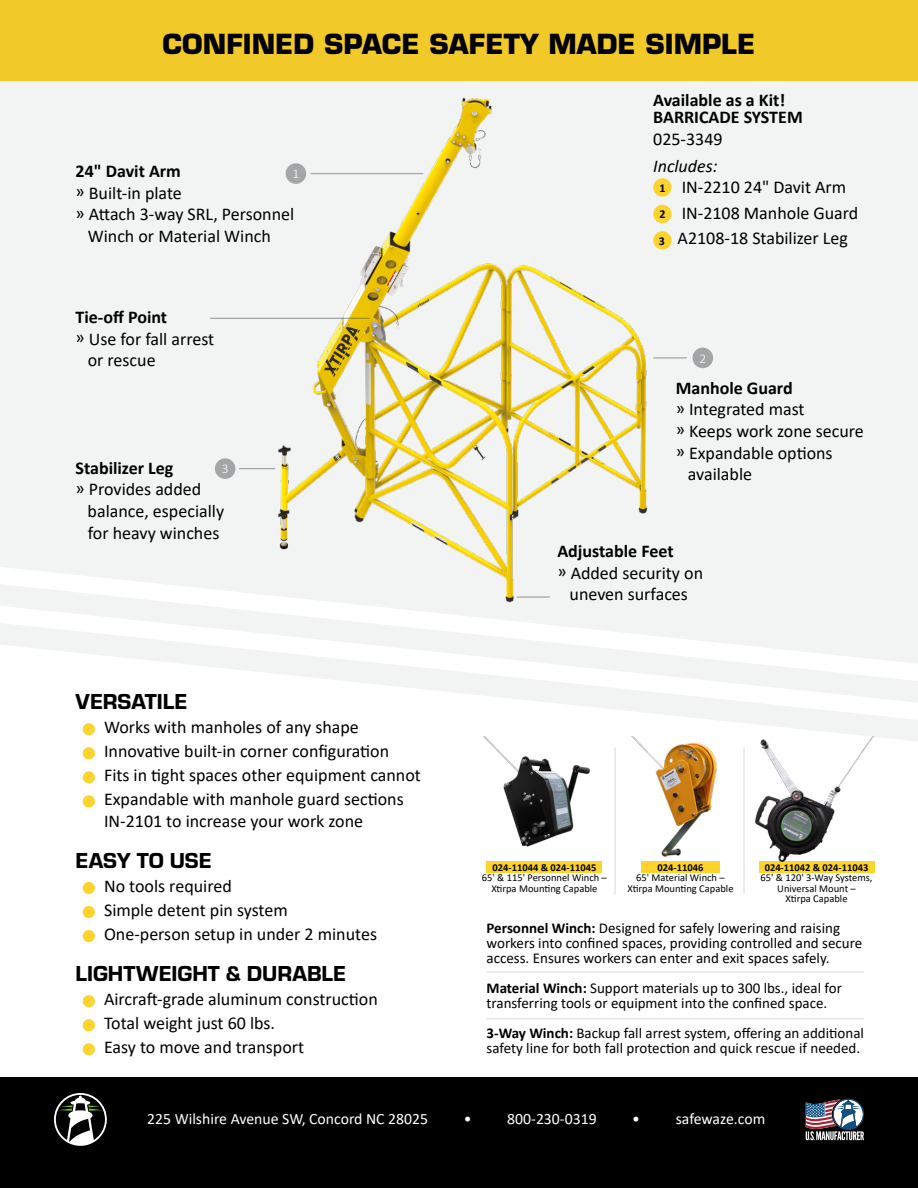
<style>
.page{position:relative;width:918px;height:1188px;background:#fff}
.page>*{position:absolute;margin:0;border:0;box-sizing:border-box;transform-origin:0 0}
.t1{font:700 27px "Eurostile";color:#000}
.t2{font:22.5px "Eurostile Hea";color:#000}
.t3{font:18px/24px "Calibri";color:#000}
.t4{font:700 18px/16.5px "Calibri";color:#000}
.t5{font:italic 18px "Calibri";color:#000}
.t6{font:15.75px "Calibri";color:#fff}
.t7{font:15px/15px "Calibri";color:#000}
.t8{font:300 13.5px "Calibri";color:#fff}
.t9{font:700 12px "Calibri";color:#000}
.t10{font:10.5px/10.5px "Calibri";color:#000;text-align:center}
.t11{font:700 10.5px "Calibri";color:#000}
.s1{font-weight:700}
</style>
<div class="page">
<div style="left:0;top:81px;width:918px;height:502px;background:#f2f3f3"></div>
<svg style="left:0;top:583px;width:918px;height:39px;fill:#f2f3f3"></svg>
<svg style="left:0;top:622px;width:918px;height:119px"></svg>
<div style="left:0;top:0;width:918px;height:81px;background:#f1c929"></div>
<div style="left:0;top:1077px;width:918px;height:111px;background:#000"></div>
<svg style="left:54px;top:1093px;width:53px;height:53px"></svg>
<svg style="left:806px;top:1099px;width:58px;height:41px"></svg>
<img style="left:275px;top:93px;width:378px;height:513px">
<hr style="left:654px;top:357px;width:32px;height:2px;background:#555759">
<hr style="left:517px;top:596px;width:32px;height:2px;background:#555759">
<hr style="left:239px;top:468px;width:36px;height:1px;background:#555759">
<div style="left:693px;top:348px;width:20px;height:20px;background:#a3a5a6;border-radius:50%"></div>
<div style="left:215px;top:458px;width:20px;height:21px;background:#a3a5a6;border-radius:50%"></div>
<div style="left:487px;top:862px;width:115px;height:11px;background:#fed32b"></div>
<div style="left:759px;top:862px;width:115px;height:11px;background:#fed32b"></div>
<div style="left:641px;top:862px;width:79px;height:11px;background:#fed32b"></div>
<img style="left:751px;top:737px;width:131px;height:131px">
<img style="left:479px;top:737px;width:117px;height:125px">
<img style="left:615px;top:737px;width:131px;height:125px">
<hr style="left:311px;top:173px;width:112px;height:1px;background:#555759">
<hr style="left:211px;top:318px;width:158px;height:1px;background:#555759">
<div style="left:286px;top:163px;width:20px;height:21px;background:#a3a5a6;border-radius:50%"></div>
<div style="left:653px;top:178px;width:19px;height:19px;background:#fed32b;border-radius:50%"></div>
<div style="left:653px;top:205px;width:19px;height:18px;background:#fed32b;border-radius:50%"></div>
<div style="left:653px;top:231px;width:19px;height:19px;background:#fed32b;border-radius:50%"></div>
<div style="left:83px;top:723px;width:12px;height:12px;background:#fed32b;border-radius:50%"></div>
<div style="left:83px;top:882px;width:12px;height:12px;background:#fed32b;border-radius:50%"></div>
<div style="left:83px;top:995px;width:12px;height:12px;background:#fed32b;border-radius:50%"></div>
<div style="left:83px;top:747px;width:12px;height:12px;background:#fed32b;border-radius:50%"></div>
<div style="left:83px;top:906px;width:12px;height:12px;background:#fed32b;border-radius:50%"></div>
<div style="left:83px;top:1019px;width:12px;height:12px;background:#fed32b;border-radius:50%"></div>
<div style="left:83px;top:771px;width:12px;height:12px;background:#fed32b;border-radius:50%"></div>
<div style="left:83px;top:930px;width:12px;height:12px;background:#fed32b;border-radius:50%"></div>
<div style="left:83px;top:1043px;width:12px;height:12px;background:#fed32b;border-radius:50%"></div>
<div style="left:83px;top:795px;width:12px;height:12px;background:#fed32b;border-radius:50%"></div>
<hr style="left:614px;top:747px;width:2px;height:147px;background:#e6e7e8">
<hr style="left:743px;top:747px;width:2px;height:147px;background:#e6e7e8">
<hr style="left:487px;top:971px;width:377px;height:2px;background:#e6e7e8">
<hr style="left:487px;top:1018px;width:377px;height:1px;background:#e6e7e8">
<h1 class="t1" style="left:163px;top:28px;width:594px">CONFINED SPACE SAFETY MADE SIMPLE</h1>
<p class="t4" style="left:76px;top:163px;width:107px">24" Davit Arm</p>
<p class="t3" style="left:76px;top:180px;width:108px">» Built-in plate</p>
<p class="t3" style="left:76px;top:202px;width:220px">» Attach 3-way SRL, Personnel</p>
<p class="t3" style="left:88px;top:224px;width:185px">Winch or Material Winch</p>
<p class="t8" style="left:293px;top:165px;width:8px">1</p>
<p class="t4" style="left:76px;top:309px;width:93px">Tie-off Point</p>
<p class="t3" style="left:88px;top:328px;width:128px;line-height:21.6px;text-indent:-12px">» Use for fall arrest or rescue</p>
<p class="t4" style="left:76px;top:459px;width:99px">Stabilizer Leg</p>
<p class="t3" style="left:88px;top:478px;width:138px;line-height:21.6px;text-indent:-12px">» Provides added balance, especially for heavy winches</p>
<p class="t8" style="left:222px;top:460px;width:8px">3</p>
<p class="t2" style="left:76px;top:686px;width:113px">VERSATILE</p>
<p class="t3" style="left:104px;top:715px;width:318px">Works with manholes of any shape Innovative built-in corner configuration<br>Fits in tight spaces other equipment cannot Expandable with manhole guard sections</p>
<p class="t3" style="left:104px;top:808px;width:261px">IN-2101 to increase your work zone</p>
<p class="t2" style="left:76px;top:845px;width:137px">EASY TO USE</p>
<p class="t3" style="left:104px;top:873px;width:274px">No tools required<br>Simple detent pin system<br>One-person setup in under 2 minutes</p>
<p class="t2" style="left:76px;top:958px;width:272px">LIGHTWEIGHT &amp; DURABLE</p>
<p class="t3" style="left:104px;top:987px;width:275px">Aircraft-grade aluminum construction<br>Total weight just 60 lbs.<br>Easy to move and transport</p>
<p class="t4" style="left:653px;top:92px;width:151px">Available as a Kit!<br>BARRICADE SYSTEM</p>
<p class="t3" style="left:653px;top:126px;width:71px">025-3349</p>
<p class="t5" style="left:653px;top:153px;width:66px">Includes:</p>
<p class="t3" style="left:678px;top:174px;width:182px;line-height:25.5px">IN-2210 24" Davit Arm<br>IN-2108 Manhole Guard<br>A2108-18 Stabilizer Leg</p>
<p class="t9" style="left:659px;top:179px;width:8px">1</p>
<p class="t9" style="left:659px;top:206px;width:8px">2</p>
<p class="t9" style="left:659px;top:232px;width:8px">3</p>
<p class="t8" style="left:699px;top:350px;width:8px">2</p>
<p class="t4" style="left:676px;top:379px;width:119px">Manhole Guard</p>
<p class="t3" style="left:676px;top:397px;width:130px">» Integrated mast</p>
<p class="t3" style="left:676px;top:419px;width:190px">» Keeps work zone secure</p>
<p class="t3" style="left:676px;top:440px;width:158px">» Expandable options</p>
<p class="t3" style="left:688px;top:462px;width:66px">available</p>
<p class="t4" style="left:557px;top:543px;width:118px">Adjustable Feet</p>
<p class="t3" style="left:557px;top:562px;width:147px;line-height:21.6px;text-align:center">» Added security on uneven surfaces</p>
<p class="t11" style="left:493px;top:860px;width:105px">024-11044 &amp; 024-11045</p>
<p class="t10" style="left:482px;top:872px;width:126px">65' &amp; 115' Personnel Winch –<br>Xtirpa Mounting Capable</p>
<p class="t11" style="left:658px;top:860px;width:47px">024-11046</p>
<p class="t10" style="left:627px;top:872px;width:108px">65' Material Winch –<br>Xtirpa Mounting Capable</p>
<p class="t11" style="left:765px;top:860px;width:105px">024-11042 &amp; 024-11043</p>
<p class="t10" style="left:761px;top:872px;width:114px">65' &amp; 120' 3-Way Systems,<br>Universal Mount –<br>Xtirpa Capable</p>
<p class="t7" style="left:487px;top:920px;width:377px"><span class="s1">Personnel Winch:</span> Designed for safely lowering and raising workers into confined spaces, providing controlled and secure access. Ensures workers can enter and exit spaces safely.</p>
<p class="t7" style="left:487px;top:980px;width:357px"><span class="s1">Material Winch:</span> Support materials up to 300 lbs., ideal for transferring tools or equipment into the confined space.</p>
<p class="t7" style="left:487px;top:1025px;width:379px"><span class="s1">3-Way Winch:</span> Backup fall arrest system, offering an additional safety line for both fall protection and quick rescue if needed.</p>
<p class="t6" style="left:147px;top:1108px;width:282px">225 Wilshire Avenue SW, Concord NC 28025</p>
<p class="t6" style="left:464px;top:1108px;width:134px">• 800-230-0319</p>
<p class="t6" style="left:632px;top:1108px;width:134px">• safewaze.com</p>
</div>
